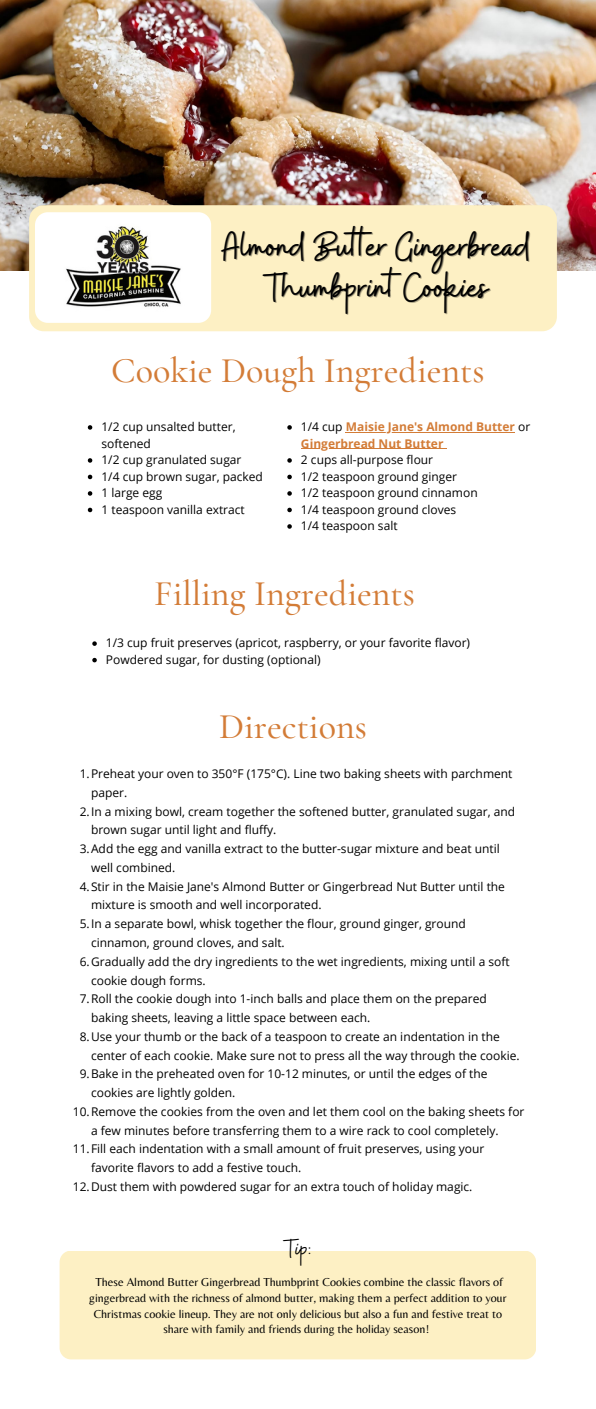
<style>
.page{position:relative;width:596px;height:1409px;background:#fff}
.page>*{position:absolute;margin:0;border:0;box-sizing:border-box;transform-origin:0 0}
.t1{font:41.5px/41px "Buffalo";color:#000;text-align:center}
.t2{font:500 36px "Cormorant Garamond";color:#d37c37}
.t3{font:27px "Buffalo";color:#000}
.t4{font:12px/18.8px "Open Sans";color:#000}
.t5{font:12px/15.8px "Belleza";color:#000;text-align:center}
.t6{font:700 12px/16.5px "Open Sans";color:#d37c37}
.s1{font-weight:400;color:#000}
</style>
<div class="page">
<div style="left:60px;top:1250px;width:476px;height:109px;background:#fdf0c4;border-radius:11px"></div>
<img style="left:0;top:0;width:596px;height:271px">
<div style="left:29px;top:205px;width:527px;height:126px;background:#fdf0c4;border-radius:15px"></div>
<div style="left:35px;top:212px;width:176px;height:111px;background:#fff;border-radius:13px"></div>
<img style="left:66px;top:226px;width:115px;height:81px">
<svg style="left:88px;top:425px;width:4px;height:5px"></svg>
<svg style="left:88px;top:458px;width:4px;height:5px"></svg>
<svg style="left:88px;top:475px;width:4px;height:4px"></svg>
<svg style="left:88px;top:491px;width:4px;height:5px"></svg>
<svg style="left:88px;top:508px;width:4px;height:4px"></svg>
<svg style="left:92px;top:641px;width:5px;height:5px"></svg>
<svg style="left:92px;top:658px;width:5px;height:4px"></svg>
<svg style="left:287px;top:425px;width:5px;height:5px"></svg>
<hr style="left:346px;top:432px;width:169px;height:1px;background:#d37c37">
<hr style="left:301px;top:448px;width:142px;height:1px;background:#d37c37">
<svg style="left:287px;top:458px;width:5px;height:5px"></svg>
<svg style="left:287px;top:475px;width:5px;height:4px"></svg>
<svg style="left:287px;top:491px;width:5px;height:5px"></svg>
<svg style="left:287px;top:508px;width:5px;height:4px"></svg>
<svg style="left:287px;top:524px;width:5px;height:5px"></svg>
<p class="t1" style="left:222px;top:228px;width:309px">Almond But er Gingerbread<br>Thumbprint Cookies</p>
<p class="t2" style="left:111px;top:349px;width:375px">Cookie Dough Ingredients</p>
<p class="t4" style="left:101px;top:418px;width:136px;line-height:16.5px">1/2 cup unsalted butter, softened</p>
<p class="t4" style="left:101px;top:450px;width:141px">1/2 cup granulated sugar</p>
<p class="t4" style="left:101px;top:466px;width:163px">1/4 cup brown sugar, packed</p>
<p class="t4" style="left:101px;top:483px;width:62px">1 large egg</p>
<p class="t4" style="left:101px;top:499px;width:145px">1 teaspoon vanilla extract</p>
<p class="t6" style="left:301px;top:418px;width:231px"><span class="s1">1/4 cup</span> Maisie Jane's Almond Butter <span class="s1">or<br></span>Gingerbread Nut Butter</p>
<p class="t4" style="left:301px;top:450px;width:134px">2 cups all-purpose flour</p>
<p class="t4" style="left:301px;top:466px;width:157px">1/2 teaspoon ground ginger</p>
<p class="t4" style="left:301px;top:483px;width:178px">1/2 teaspoon ground cinnamon</p>
<p class="t4" style="left:301px;top:499px;width:157px">1/4 teaspoon ground cloves</p>
<p class="t4" style="left:301px;top:516px;width:98px">1/4 teaspoon salt</p>
<p class="t2" style="left:154px;top:571px;width:262px">Filling Ingredients</p>
<p class="t4" style="left:106px;top:633px;width:365px">1/3 cup fruit preserves (apricot, raspberry, or your favorite flavor)</p>
<p class="t4" style="left:106px;top:650px;width:216px">Powdered sugar, for dusting (optional)</p>
<p class="t2" style="left:219px;top:705px;width:149px">Directions</p>
<p class="t4" style="left:91px;top:764px;width:423px;text-indent:-11px">1.Preheat your oven to 350°F (175°C). Line two baking sheets with parchment paper.</p>
<p class="t4" style="left:91px;top:801px;width:425px;text-indent:-11px">2.In a mixing bowl, cream together the softened butter, granulated sugar, and brown sugar until light and fluffy.</p>
<p class="t4" style="left:91px;top:839px;width:410px;text-indent:-11px">3.Add the egg and vanilla extract to the butter-sugar mixture and beat until well combined.</p>
<p class="t4" style="left:91px;top:876px;width:415px;text-indent:-11px">4.Stir in the Maisie Jane's Almond Butter or Gingerbread Nut Butter until the mixture is smooth and well incorporated.</p>
<p class="t4" style="left:91px;top:914px;width:376px;text-indent:-11px">5.In a separate bowl, whisk together the flour, ground ginger, ground cinnamon, ground cloves, and salt.</p>
<p class="t4" style="left:91px;top:951px;width:420px;text-indent:-11px">6.Gradually add the dry ingredients to the wet ingredients, mixing until a soft cookie dough forms.</p>
<p class="t4" style="left:91px;top:989px;width:397px;text-indent:-11px">7.Roll the cookie dough into 1-inch balls and place them on the prepared baking sheets, leaving a little space between each.</p>
<p class="t4" style="left:91px;top:1026px;width:430px;text-indent:-11px">8.Use your thumb or the back of a teaspoon to create an indentation in the center of each cookie. Make sure not to press all the way through the cookie.</p>
<p class="t4" style="left:91px;top:1064px;width:398px;text-indent:-11px">9.Bake in the preheated oven for 10-12 minutes, or until the edges of the cookies are lightly golden.</p>
<p class="t4" style="left:91px;top:1101px;width:435px;text-indent:-18px">10.Remove the cookies from the oven and let them cool on the baking sheets for a few minutes before transferring them to a wire rack to cool completely.</p>
<p class="t4" style="left:91px;top:1139px;width:394px;text-indent:-18px">11.Fill each indentation with a small amount of fruit preserves, using your favorite flavors to add a festive touch.</p>
<p class="t4" style="left:73px;top:1176px;width:401px">12.Dust them with powdered sugar for an extra touch of holiday magic.</p>
<p class="t3" style="left:284px;top:1231px;width:28px">Tip:</p>
<p class="t5" style="left:89px;top:1274px;width:418px">These Almond Butter Gingerbread Thumbprint Cookies combine the classic flavors of gingerbread with the richness of almond butter, making them a perfect addition to your Christmas cookie lineup. They are not only delicious but also a fun and festive treat to share with family and friends during the holiday season!</p>
</div>
